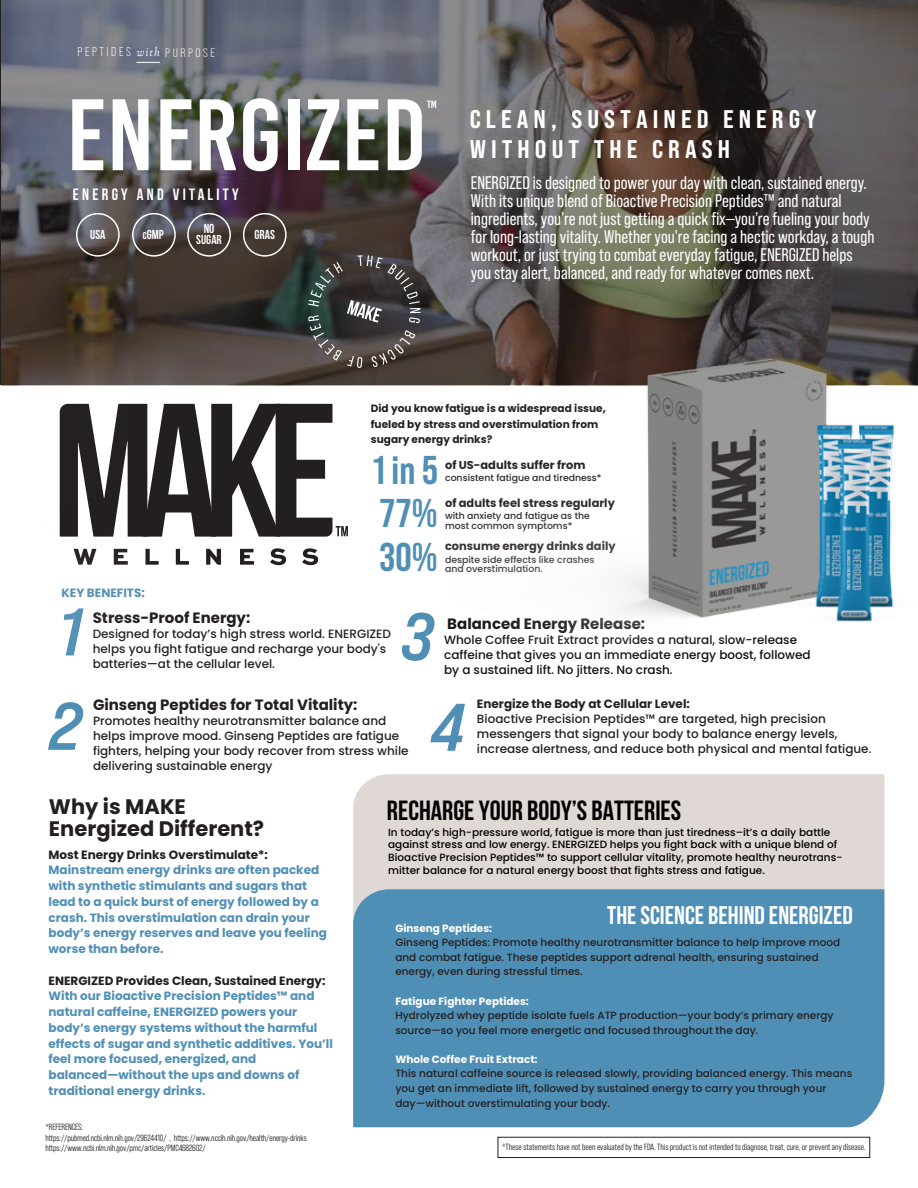
<style>
.page{position:relative;width:918px;height:1188px;background:#fff}
.page>*{position:absolute;margin:0;border:0;box-sizing:border-box;transform-origin:0 0}
.t1{font:101.25px "Bebas Kai";color:#fff}
.t2{font:67.2px/94.3px "Bebas Neue Pro Exp Bd It";color:#508fb5}
.t3{font:700 40.2px "Bebas Neue";color:#508fb5}
.t4{font:700 40.2px "Bebas Neue Pro";color:#508fb5}
.t5{font:700 27.75px "Bebas Neue";color:#000}
.t6{font:25.5px/30px "Bebas Neue Pro Sm E Eb";letter-spacing:.2em;color:#fff}
.t7{font:700 25.5px "Bebas Neue";color:#fff}
.t8{font:700 21px/22.5px "Poppins";color:#231f20}
.t9{font:18.3px/18px "Bebas Neue Pro";color:#fff}
.t10{font:700 16.35px "Bebas Neue";letter-spacing:.2em;color:#fff}
.t11{font:700 15px "Poppins";color:#231f20}
.t12{font:700 15px "Poppins";color:#000}
.t13{font:700 13.05px/10.6px "Bebas Neue";color:#fff;text-align:center}
.t14{font:12.9px "Bebas Neue Pro";letter-spacing:.2em;color:#fff}
.t15{font:700 12px/15.8px "Poppins";color:#508fb5}
.t16{font:500 12px/15px "Poppins";color:#231f20}
.t17{font:500 12px/15px "Poppins";color:#000}
.t18{font:700 12px "Poppins";color:#231f20}
.t19{font:700 12px "Poppins";color:#222}
.t20{font:700 11.4px "Poppins";color:#231f20}
.t21{font:500 10.5px/14.5px "Poppins";color:#231f20}
.t22{font:500 10.5px/12.6px "Poppins";color:#000}
.t23{font:700 10.5px/15.3px "Poppins";color:#231f20}
.t24{font:700 10.5px "Poppins";color:#fff}
.t25{font:10.5px "Bebas Kai";color:#fff}
.t26{font:500 9.3px/9.3px "Poppins";color:#231f20}
.t27{font:9px/10.8px "Bebas Neue Pro Middle";letter-spacing:-.01em;color:#231f20}
.s1{font-family:"Cormorant Garamond";font-weight:500;font-style:italic}
.s2{font-size:12.3px}
.s3{font-size:9.9px}
</style>
<div class="page">
<div style="left:353px;top:774px;width:531px;height:115px;background:#dfd8d5"></div>
<div style="left:353px;top:889px;width:531px;height:238px;background:#508fb5"></div>
<img style="left:1px;top:1px;width:917px;height:384px">
<svg style="left:136px;top:62px;width:24px;height:1px"></svg>
<div style="left:132px;top:213px;width:44px;height:44px;border:2px solid #fff;border-radius:21px"></div>
<div style="left:187px;top:213px;width:44px;height:44px;border:2px solid #fff;border-radius:21px"></div>
<div style="left:243px;top:213px;width:44px;height:44px;border:2px solid #fff;border-radius:21px"></div>
<div style="left:76px;top:213px;width:44px;height:44px;border:2px solid #fff;border-radius:21px"></div>
<div style="left:498px;top:1137px;width:372px;height:21px;border:1px solid #231f20"></div>
<svg style="left:308px;top:255px;width:112px;height:113px;background:#4b4948"></svg>
<svg style="left:145px;top:549px;width:14px;height:16px"></svg>
<svg style="left:176px;top:549px;width:13px;height:16px"></svg>
<svg style="left:206px;top:549px;width:15px;height:16px"></svg>
<svg style="left:240px;top:549px;width:14px;height:16px"></svg>
<svg style="left:270px;top:548px;width:16px;height:17px"></svg>
<svg style="left:302px;top:548px;width:16px;height:17px"></svg>
<svg style="left:128px;top:404px;width:220px;height:133px"></svg>
<img style="left:0;top:283px;width:128px;height:282px">
<img style="left:438px;top:265px;width:480px;height:357px">
<p class="t14" style="left:78px;top:45px;width:139px">PEPTIDES <span class="s1">with</span> <span class="s2">PURPOSE</span></p>
<h1 class="t1" style="left:66px;top:81px;width:362px">ENERGIZED</h1>
<p class="t25" style="left:427px;top:99px;width:11px">TM</p>
<h3 class="t10" style="left:73px;top:186px;width:167px">ENERGY AND VITALITY</h3>
<p class="t13" style="left:143px;top:229px;width:22px"><span class="s3">C</span>GMP</p>
<p class="t13" style="left:196px;top:223px;width:27px">N0<br>SUGAR</p>
<p class="t13" style="left:90px;top:229px;width:17px">USA</p>
<p class="t13" style="left:255px;top:229px;width:22px">GRAS</p>
<h3 class="t6" style="left:470px;top:104px;width:349px">CLEAN, SUSTAINED ENERGY<br>WITHOUT THE CRASH</h3>
<p class="t9" style="left:471px;top:173px;width:405px">ENERGIZED is designed to power your day with clean, sustained energy.<br>With its unique blend of Bioactive Precision Peptides™ and natural ingredients, you’re not just getting a quick fix—you’re fueling your body for long-lasting vitality. Whether you're facing a hectic workday, a tough workout, or just trying to combat everyday fatigue, ENERGIZED helps you stay alert, balanced, and ready for whatever comes next.</p>
<p class="t23" style="left:371px;top:401px;width:237px">Did you know fatigue is a widespread issue, fueled by stress and overstimulation from sugary energy drinks?</p>
<p class="t26" style="left:445px;top:473px;width:158px">consistent fatigue and tiredness*</p>
<h3 class="t4" style="left:373px;top:447px;width:66px">1 in 5</h3>
<p class="t20" style="left:445px;top:458px;width:142px">of US-adults suffer from</p>
<p class="t15" style="left:61px;top:585px;width:85px">KEY BENEFITS:</p>
<h3 class="t3" style="left:379px;top:491px;width:60px">77%</h3>
<h3 class="t3" style="left:379px;top:535px;width:60px">30%</h3>
<p class="t20" style="left:445px;top:496px;width:171px">of adults feel stress regularly</p>
<p class="t26" style="left:445px;top:512px;width:146px">with anxiety and fatigue as the most common symptoms*</p>
<p class="t20" style="left:445px;top:539px;width:172px">consume energy drinks daily</p>
<p class="t26" style="left:445px;top:555px;width:151px">despite side effects like crashes and overstimulation.</p>
<h2 class="t2" style="left:49px;top:584px;width:34px">1<br>2</h2>
<h3 class="t11" style="left:93px;top:609px;width:159px">Stress-Proof Energy:</h3>
<p class="t16" style="left:93px;top:626px;width:300px">Designed for today’s high stress world. ENERGIZED helps you fight fatigue and recharge your body's batteries—at the cellular level.</p>
<h2 class="t2" style="left:401px;top:588px;width:34px">3</h2>
<h3 class="t12" style="left:447px;top:615px;width:199px">Balanced Energy Release:</h3>
<p class="t17" style="left:444px;top:633px;width:368px">Whole Coffee Fruit Extract provides a natural, slow-release caffeine that gives you an immediate energy boost, followed</p>
<p class="t17" style="left:444px;top:663px;width:230px">by a sustained lift. No jitters. No crash.</p>
<h3 class="t11" style="left:93px;top:696px;width:266px">Ginseng Peptides for Total Vitality:</h3>
<p class="t16" style="left:93px;top:714px;width:317px">Promotes healthy neurotransmitter balance and helps improve mood. Ginseng Peptides are fatigue fighters, helping your body recover from stress while delivering sustainable energy</p>
<h2 class="t2" style="left:430px;top:679px;width:36px">4</h2>
<p class="t19" style="left:477px;top:696px;width:215px">Energize the Body at Cellular Level:</p>
<p class="t16" style="left:477px;top:711px;width:362px">Bioactive Precision Peptides™ are targeted, high precision messengers that signal your body to balance energy levels,</p>
<p class="t16" style="left:477px;top:741px;width:396px">increase alertness, and reduce both physical and mental fatigue.</p>
<h3 class="t8" style="left:49px;top:795px;width:217px">Why is MAKE<br>Energized Different?</h3>
<h3 class="t5" style="left:387px;top:795px;width:296px">RECHARGE YOUR BODY’S BATTERIES</h3>
<p class="t22" style="left:388px;top:826px;width:456px">In today’s high-pressure world, fatigue is more than just tiredness–it’s a daily battle against stress and low energy. ENERGIZED helps you fight back with a unique blend of Bioactive Precision Peptides™ to support cellular vitality, promote healthy neurotrans&shy;mitter balance for a natural energy boost that fights stress and fatigue.</p>
<p class="t18" style="left:49px;top:848px;width:221px">Most Energy Drinks Overstimulate*:</p>
<p class="t15" style="left:49px;top:862px;width:280px">Mainstream energy drinks are often packed with synthetic stimulants and sugars that lead to a quick burst of energy followed by a crash. This overstimulation can drain your body’s energy reserves and leave you feeling worse than before.</p>
<p class="t18" style="left:49px;top:974px;width:279px">ENERGIZED Provides Clean, Sustained Energy:</p>
<p class="t15" style="left:49px;top:988px;width:286px">With our Bioactive Precision Peptides™ and natural caffeine, ENERGIZED powers your body’s energy systems without the harmful effects of sugar and synthetic additives. You’ll feel more focused, energized, and balanced—without the ups and downs of traditional energy drinks.</p>
<h3 class="t7" style="left:607px;top:901px;width:247px">THE SCIENCE BEHIND ENERGIZED</h3>
<p class="t24" style="left:395px;top:922px;width:98px">Ginseng Peptides:</p>
<p class="t21" style="left:395px;top:935px;width:446px">Ginseng Peptides: Promote healthy neurotransmitter balance to help improve mood and combat fatigue. These peptides support adrenal health, ensuring sustained energy, even during stressful times.</p>
<p class="t24" style="left:395px;top:995px;width:135px">Fatigue Fighter Peptides:</p>
<p class="t21" style="left:395px;top:1008px;width:440px">Hydrolyzed whey peptide isolate fuels ATP production—your body’s primary energy source—so you feel more energetic and focused throughout the day.</p>
<p class="t24" style="left:395px;top:1053px;width:144px">Whole Coffee Fruit Extract:</p>
<p class="t21" style="left:395px;top:1067px;width:458px">This natural caffeine source is released slowly, providing balanced energy. This means you get an immediate lift, followed by sustained energy to carry you through your day—without overstimulating your body.</p>
<p class="t27" style="left:45px;top:1121px;width:263px">*REFERENCES:<br>https://pubmed.ncbi.nlm.nih.gov/29624410/ , https://www.nccih.nih.gov/health/energy-drinks https://www.ncbi.nlm.nih.gov/pmc/articles/PMC4682602/</p>
<p class="t27" style="left:502px;top:1142px;width:365px">*These statements have not been evaluated by the FDA. This product is not intended to diagnose, treat, cure, or prevent any disease.</p>
</div>
